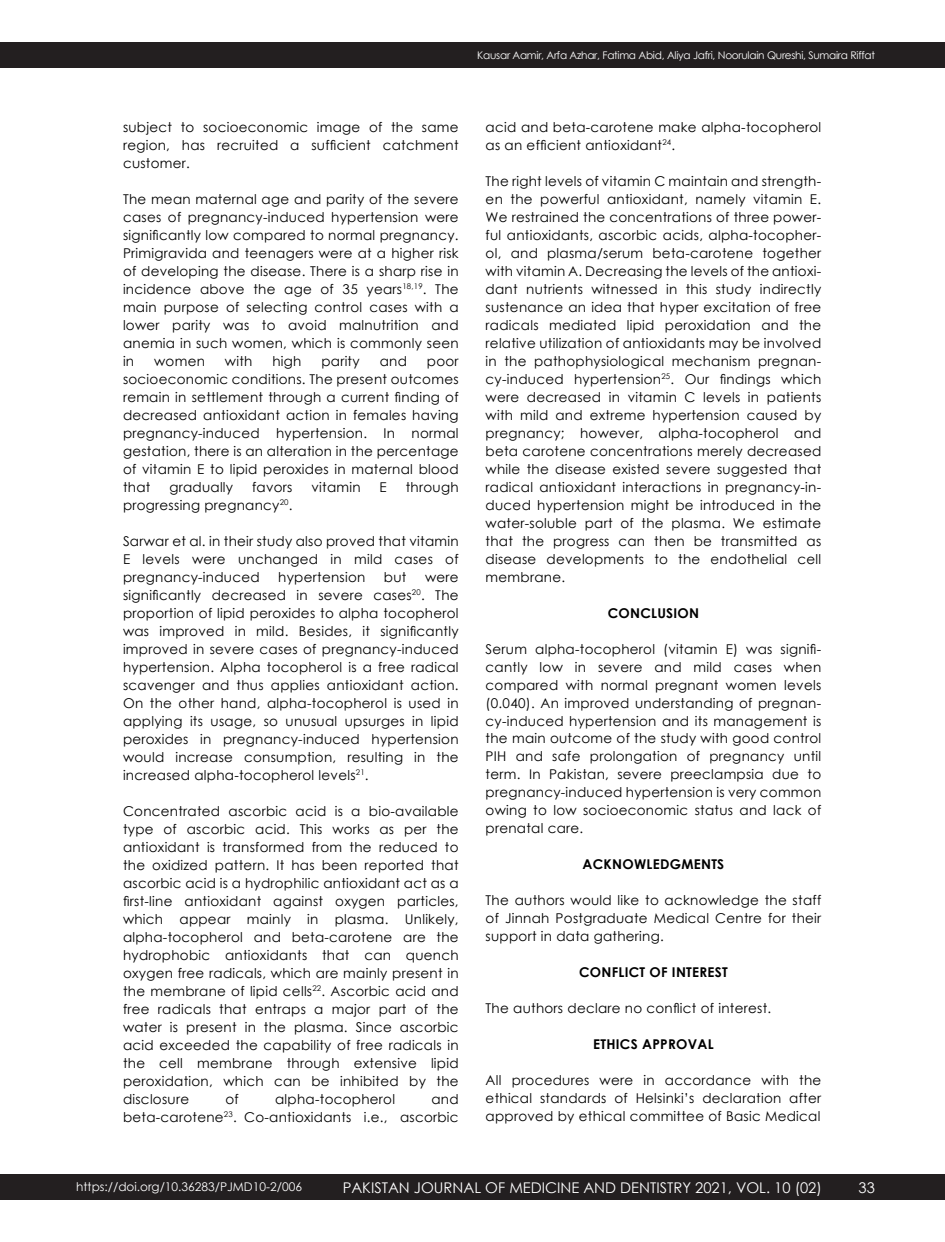
<style>
.page{position:relative;width:945px;height:1242px;background:#fff}
.page>*{position:absolute;margin:0;border:0;box-sizing:border-box;transform-origin:0 0}
.t1{font:14.7px "Century Gothic";color:#fff}
.t2{font:13.5px/18px "Century Gothic";letter-spacing:.02em;color:#000;text-align:justify}
.t3{font:700 13.5px "Century Gothic";letter-spacing:.02em;color:#000}
.t4{font:12px "Century Gothic";color:#fff}
.t5{font:10.5px "Century Gothic";letter-spacing:-.025em;color:#fff}
</style>
<div class="page">
<div style="left:0;top:42px;width:945px;height:26px;background:#231f20"></div>
<div style="left:0;top:1174px;width:945px;height:26px;background:#231f20"></div>
<p class="t5" style="left:477px;top:48px;width:399px">Kausar Aamir, Arfa Azhar, Fatima Abid, Aliya Jafri, Noorulain Qureshi, Sumaira Riffat</p>
<p class="t2" style="left:123px;top:117px;width:337px">subject to socioeconomic image of the same region, has recruited a sufficient catchment customer.</p>
<p class="t2" style="left:123px;top:189px;width:337px">The mean maternal age and parity of the severe cases of pregnancy-induced hypertension were significantly low compared to normal pregnancy.<br>Primigravida and teenagers were at a higher risk of developing the disease. There is a sharp rise in incidence above the age of 35 years<sup>18,19</sup>. The main purpose of selecting control cases with a lower parity was to avoid malnutrition and anemia in such women, which is commonly seen in</p>
<p class="t2" style="left:154px;top:351px;width:52px">women</p>
<p class="t2" style="left:225px;top:351px;width:29px">with</p>
<p class="t2" style="left:272px;top:351px;width:31px">high</p>
<p class="t2" style="left:321px;top:351px;width:40px">parity</p>
<p class="t2" style="left:380px;top:351px;width:29px">and</p>
<p class="t2" style="left:123px;top:351px;width:337px;text-indent:304px">poor socioeconomic conditions. The present outcomes remain in settlement through a current finding of decreased antioxidant action in females having pregnancy-induced hypertension. In normal gestation, there is an alteration in the percentage of vitamin E to lipid peroxides in maternal blood that</p>
<p class="t2" style="left:169px;top:477px;width:65px">gradually</p>
<p class="t2" style="left:252px;top:477px;width:42px">favors</p>
<p class="t2" style="left:311px;top:477px;width:51px">vitamin</p>
<p class="t2" style="left:380px;top:477px;width:9px">E</p>
<p class="t2" style="left:406px;top:477px;width:54px">through</p>
<p class="t2" style="left:123px;top:495px;width:171px">progressing pregnancy<sup>20</sup>.</p>
<p class="t2" style="left:123px;top:531px;width:337px">Sarwar et al. in their study also proved that vitamin E levels were unchanged in mild cases of pregnancy-induced</p>
<p class="t2" style="left:278px;top:567px;width:89px">hypertension</p>
<p class="t2" style="left:384px;top:567px;width:24px">but</p>
<p class="t2" style="left:123px;top:567px;width:337px;text-indent:302px">were significantly decreased in severe cases<sup>20</sup>. The proportion of lipid peroxides to alpha tocopherol was improved in mild. Besides, it significantly improved in severe cases of pregnancy-induced hypertension. Alpha tocopherol is a free radical scavenger and thus applies antioxidant action.<br>On the other hand, alpha-tocopherol is used in applying its usage, so unusual upsurges in lipid peroxides in pregnancy-induced hypertension would increase consumption, resulting in the increased alpha-tocopherol levels<sup>21</sup>.</p>
<p class="t2" style="left:123px;top:801px;width:337px">Concentrated ascorbic acid is a bio-available type of ascorbic acid. This works as per the antioxidant is transformed from the reduced to the oxidized pattern. It has been reported that ascorbic acid is a hydrophilic antioxidant act as a first-line antioxidant against oxygen particles, which appear mainly in plasma. Unlikely, alpha-tocopherol and beta-carotene are the hydrophobic antioxidants that can quench oxygen free radicals, which are mainly present in the membrane of lipid cells<sup>22</sup>. Ascorbic acid and free radicals that entraps a major part of the water is present in the plasma. Since ascorbic acid exceeded the capability of free radicals in the cell membrane through extensive lipid peroxidation, which can be inhibited by the disclosure</p>
<p class="t2" style="left:225px;top:1089px;width:15px">of</p>
<p class="t2" style="left:275px;top:1089px;width:121px">alpha-tocopherol</p>
<p class="t2" style="left:123px;top:1089px;width:337px;text-align:right">and<br>beta-carotene<sup>23</sup>. Co-antioxidants i.e., ascorbic</p>
<p class="t2" style="left:486px;top:117px;width:337px">acid and beta-carotene make alpha-tocopherol as an efficient antioxidant<sup>24</sup>.</p>
<p class="t2" style="left:486px;top:171px;width:337px">The right levels of vitamin C maintain and strength&shy;en the powerful antioxidant, namely vitamin E.<br>We restrained the concentrations of three power&shy;ful antioxidants, ascorbic acids, alpha-tocopher&shy;ol, and plasma/serum beta-carotene together with vitamin A. Decreasing the levels of the antioxi&shy;dant nutrients witnessed in this study indirectly sustenance an idea that hyper excitation of free radicals mediated lipid peroxidation and the relative utilization of antioxidants may be involved in the pathophysiological mechanism pregnan&shy;cy-induced hypertension<sup>25</sup>. Our findings which were decreased in vitamin C levels in patients with mild and extreme hypertension caused by pregnancy; however, alpha-tocopherol and beta carotene concentrations merely decreased while the disease existed severe suggested that radical antioxidant interactions in pregnancy-in&shy;duced hypertension might be introduced in the water-soluble part of the plasma. We estimate that the progress can then be transmitted as disease developments to the endothelial cell membrane.</p>
<p class="t3" style="left:608px;top:604px;width:93px">CONCLUSION</p>
<p class="t2" style="left:486px;top:639px;width:337px">Serum alpha-tocopherol (vitamin E) was signifi&shy;cantly low in severe and mild cases when compared with normal pregnant women levels (0.040). An improved understanding of pregnan&shy;cy-induced hypertension and its management is the main outcome of the study with good control PIH and safe prolongation of pregnancy until term. In Pakistan, severe preeclampsia due to pregnancy-induced hypertension is very common owing to low socioeconomic status and lack of prenatal care.</p>
<p class="t3" style="left:583px;top:856px;width:143px">ACKNOWLEDGMENTS</p>
<p class="t2" style="left:486px;top:891px;width:337px">The authors would like to acknowledge the staff of Jinnah Postgraduate Medical Centre for their support in data gathering.</p>
<p class="t3" style="left:579px;top:964px;width:150px">CONFLICT OF INTEREST</p>
<p class="t2" style="left:486px;top:999px;width:287px">The authors declare no conflict of interest.</p>
<p class="t3" style="left:593px;top:1036px;width:122px">ETHICS APPROVAL</p>
<p class="t2" style="left:486px;top:1071px;width:337px">All procedures were in accordance with the ethical standards of Helsinki’s declaration after approved by ethical committee of Basic Medical</p>
<p class="t4" style="left:76px;top:1179px;width:227px">https://doi.org/10.36283/PJMD10-2/006</p>
<p class="t1" style="left:343px;top:1178px;width:481px">PAKISTAN JOURNAL OF MEDICINE AND DENTISTRY 2021, VOL. 10 (02)</p>
<p class="t1" style="left:859px;top:1178px;width:18px">33</p>
</div>
